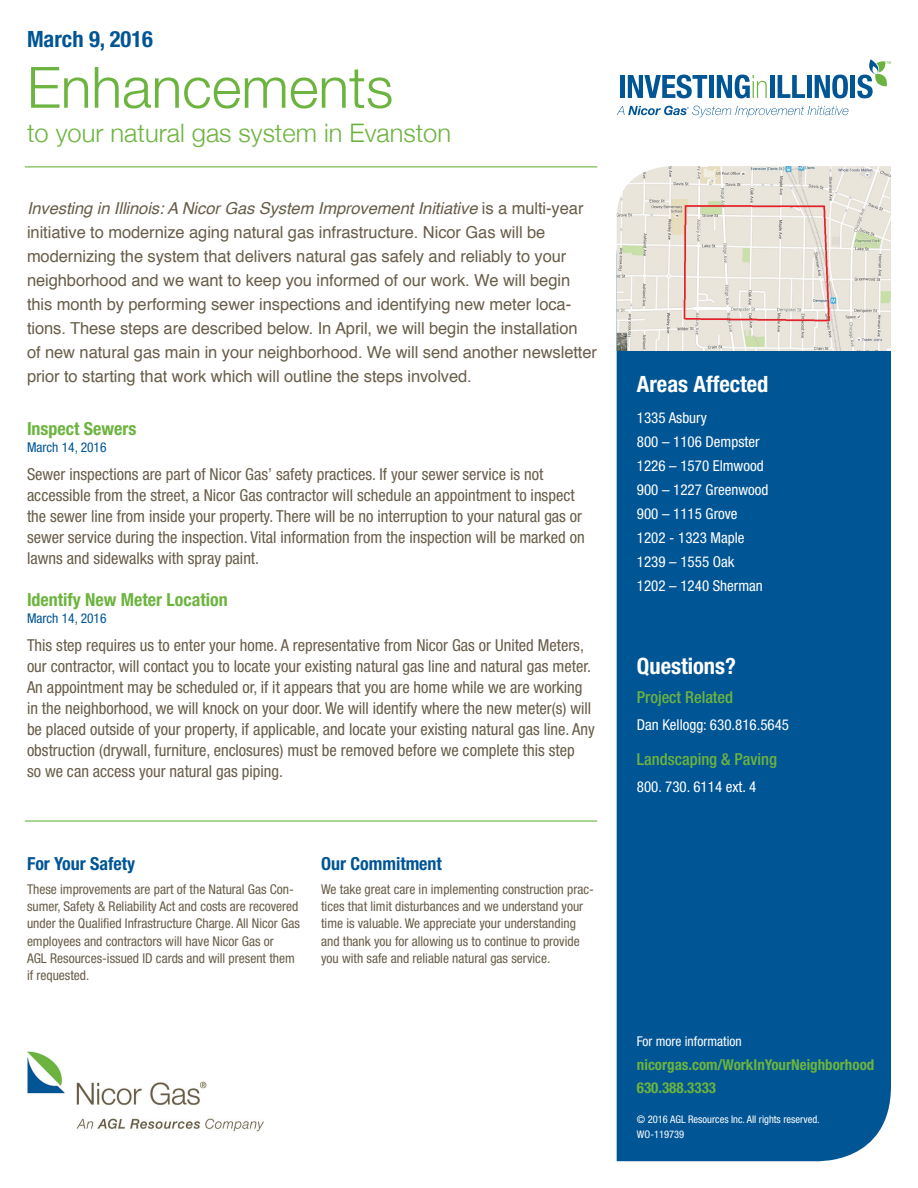
<style>
.page{position:relative;width:918px;height:1188px;background:#fff}
.page>*{position:absolute;margin:0;border:0;box-sizing:border-box;transform-origin:0 0}
.t1{font:300 57px "Helvetica Neue";color:#6cb43f}
.t2{font:300 25.5px "Helvetica Neue";color:#6cb43f}
.t3{font:700 condensed 22.5px "Helvetica Neue";color:#fff}
.t4{font:700 condensed 22.5px "Helvetica Neue";color:#005595}
.t5{font:700 condensed 18px "Helvetica Neue";color:#6cb43f}
.t6{font:700 condensed 18px "Helvetica Neue";color:#005595}
.t7{font:condensed 16.5px/21px "Helvetica Neue";color:#685d49}
.t8{font:16.5px/24px "Helvetica";letter-spacing:-.005em;color:#685d49}
.t9{font:500 condensed 16.5px "Helvetica Neue";color:#6cb43f}
.t10{font:condensed 15px/24px "Helvetica Neue";color:#fff}
.t11{font:700 condensed 15px/22.5px "Helvetica Neue";color:#6cb43f}
.t12{font:condensed 13.5px/17.2px "Helvetica Neue";color:#685d49}
.t13{font:condensed 13.5px "Helvetica Neue";color:#005595}
.t14{font:condensed 13.5px "Helvetica Neue";color:#fff}
.t15{font:condensed 10.5px/15px "Helvetica Neue";color:#fff}
.s1{font-style:italic}
</style>
<div class="page">
<div style="left:617px;top:351px;width:274px;height:811px;background:#005595"></div>
<hr style="left:25px;top:166px;width:572px;height:1px;background:#6cb43f">
<svg style="left:617px;top:106px;width:231px;height:11px"></svg>
<div style="left:620px;top:75px;width:5px;height:23px;background:#005595"></div>
<svg style="left:628px;top:75px;width:79px;height:23px"></svg>
<div style="left:709px;top:75px;width:5px;height:23px;background:#005595"></div>
<svg style="left:717px;top:75px;width:50px;height:23px"></svg>
<hr style="left:770px;top:75px;width:4px;height:23px;background:#005595">
<svg style="left:778px;top:75px;width:27px;height:23px"></svg>
<div style="left:807px;top:75px;width:5px;height:23px;background:#005595"></div>
<svg style="left:815px;top:75px;width:33px;height:23px"></svg>
<hr style="left:851px;top:75px;width:4px;height:23px;background:#005595">
<svg style="left:857px;top:59px;width:34px;height:39px"></svg>
<img style="left:617px;top:166px;width:274px;height:185px">
<img style="left:27px;top:1051px;width:237px;height:81px">
<hr style="left:25px;top:820px;width:572px;height:2px;background:#6cb43f">
<h3 class="t4" style="left:27px;top:25px;width:128px">March 9, 2016</h3>
<h1 class="t1" style="left:27px;top:41px;width:368px">Enhancements</h1>
<h2 class="t2" style="left:27px;top:113px;width:426px">to your natural gas system in Evanston</h2>
<p class="t8" style="left:27px;top:196px;width:572px"><span class="s1">Investing in Illinois: A Nicor Gas System Improvement Initiative</span> is a multi-year initiative to modernize aging natural gas infrastructure. Nicor Gas will be modernizing the system that delivers natural gas safely and reliably to your neighborhood and we want to keep you informed of our work. We will begin this month by performing sewer inspections and identifying new meter loca&shy;tions. These steps are described below. In April, we will begin the installation<br>of new natural gas main in your neighborhood. We will send another newsletter prior to starting that work which will outline the steps involved.</p>
<p class="t5" style="left:27px;top:418px;width:111px">Inspect Sewers</p>
<p class="t13" style="left:27px;top:440px;width:81px">March 14, 2016</p>
<p class="t7" style="left:27px;top:463px;width:559px">Sewer inspections are part of Nicor Gas’ safety practices. If your sewer service is not accessible from the street, a Nicor Gas contractor will schedule an appointment to inspect the sewer line from inside your property. There will be no interruption to your natural gas or sewer service during the inspection. Vital information from the inspection will be marked on lawns and sidewalks with spray paint.</p>
<p class="t5" style="left:27px;top:589px;width:202px">Identify New Meter Location</p>
<p class="t13" style="left:27px;top:611px;width:81px">March 14, 2016</p>
<p class="t7" style="left:27px;top:634px;width:569px">This step requires us to enter your home. A representative from Nicor Gas or United Meters, our contractor, will contact you to locate your existing natural gas line and natural gas meter.<br>An appointment may be scheduled or, if it appears that you are home while we are working in the neighborhood, we will knock on your door. We will identify where the new meter(s) will be placed outside of your property, if applicable, and locate your existing natural gas line. Any obstruction (drywall, furniture, enclosures) must be removed before we complete this step<br>so we can access your natural gas piping.</p>
<p class="t6" style="left:27px;top:853px;width:110px">For Your Safety</p>
<p class="t12" style="left:27px;top:880px;width:274px">These improvements are part of the Natural Gas Con&shy;sumer, Safety &amp; Reliability Act and costs are recovered under the Qualified Infrastructure Charge. All Nicor Gas employees and contractors will have Nicor Gas or<br>AGL Resources-issued ID cards and will present them if requested.</p>
<p class="t6" style="left:321px;top:853px;width:122px">Our Commitment</p>
<p class="t12" style="left:321px;top:880px;width:274px">We take great care in implementing construction prac&shy;tices that limit disturbances and we understand your time is valuable. We appreciate your understanding and thank you for allowing us to continue to provide you with safe and reliable natural gas service.</p>
<h3 class="t3" style="left:637px;top:371px;width:133px">Areas Affected</h3>
<p class="t10" style="left:637px;top:406px;width:133px">1335 Asbury<br>800 – 1106 Dempster<br>1226 – 1570 Elmwood<br>900 – 1227 Greenwood<br>900 – 1115 Grove<br>1202 - 1323 Maple<br>1239 – 1555 Oak<br>1202 – 1240 Sherman</p>
<h3 class="t3" style="left:637px;top:653px;width:101px">Questions?</h3>
<p class="t9" style="left:637px;top:687px;width:98px">Project Related</p>
<p class="t10" style="left:637px;top:712px;width:154px">Dan Kellogg: 630.816.5645</p>
<p class="t9" style="left:637px;top:749px;width:142px">Landscaping &amp; Paving</p>
<p class="t10" style="left:637px;top:775px;width:121px">800. 730. 6114 ext. 4</p>
<p class="t14" style="left:637px;top:1033px;width:106px">For more information</p>
<p class="t11" style="left:637px;top:1053px;width:239px">nicorgas.com/WorkInYourNeighborhood<br>630.388.3333</p>
<p class="t15" style="left:637px;top:1111px;width:184px">© 2016 AGL Resources Inc. All rights reserved.<br>WO-119739</p>
</div>
